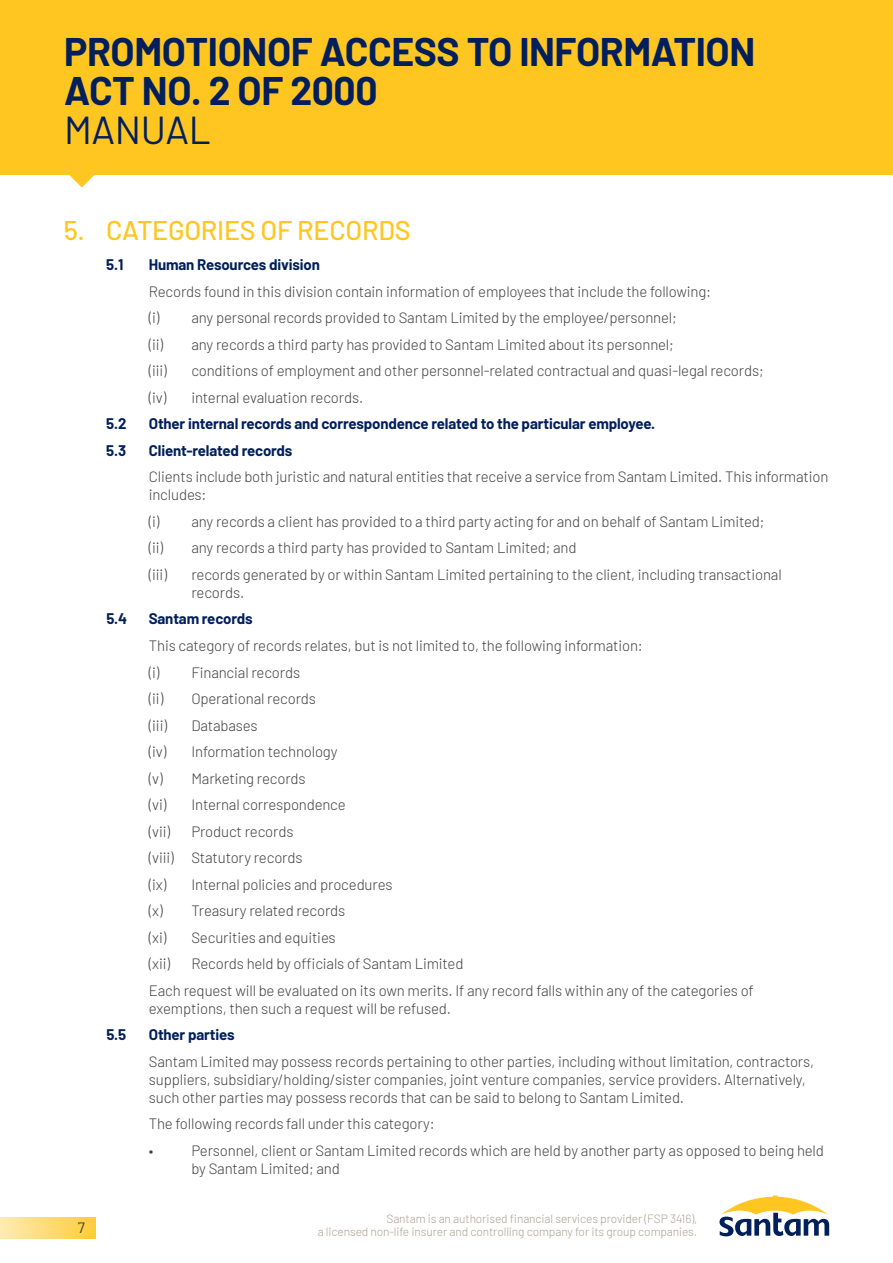
<style>
.page{position:relative;width:893px;height:1263px;background:#fff}
.page>*{position:absolute;margin:0;border:0;box-sizing:border-box;transform-origin:0 0}
.t1{font:700 39px/39px "Barlow";letter-spacing:-.01em;color:#001f5b}
.t2{font:39px "Barlow";letter-spacing:-.01em;color:#001f5b}
.t3{font:500 27px "Barlow";letter-spacing:-.01em;color:#ffc621}
.t4{font:300 15px/26.5px "Barlow";letter-spacing:-.01em;color:#414042}
.t5{font:700 15px "Barlow";letter-spacing:-.01em;color:#001f5b}
.t6{font:15px "Barlow";color:#414042}
.t7{font:300 12px "Barlow";letter-spacing:-.01em;color:#aba194}
</style>
<div class="page">
<div style="left:0;top:0;width:893px;height:175px;background:#ffc621"></div>
<svg style="left:69px;top:175px;width:26px;height:13px"></svg>
<svg style="left:719px;top:1195px;width:110px;height:41px"></svg>
<div style="left:0;top:1217px;width:95px;height:21px;background:linear-gradient(to right,#ffebb4,#ffcc3a)"></div>
<h1 class="t1" style="left:64px;top:29px;width:693px">PROMOTIONOF ACCESS TO INFORMATION<br>ACT NO. 2 OF 2000</h1>
<h1 class="t2" style="left:64px;top:101px;width:148px">MANUAL</h1>
<h2 class="t3" style="left:64px;top:210px;width:348px">5. CATEGORIES OF RECORDS</h2>
<p class="t5" style="left:106px;top:254px;width:19px">5.1</p>
<p class="t5" style="left:149px;top:254px;width:173px">Human Resources division</p>
<p class="t4" style="left:149px;top:277px;width:564px">Records found in this division contain information of employees that include the following: (i) any personal records provided to Santam Limited by the employee/personnel;<br>(ii) any records a third party has provided to Santam Limited about its personnel;<br>(iii)</p>
<p class="t4" style="left:149px;top:357px;width:616px;text-indent:43px">conditions of employment and other personnel-related contractual and quasi-legal records; (iv) internal evaluation records.</p>
<p class="t5" style="left:106px;top:413px;width:22px">5.2</p>
<p class="t5" style="left:149px;top:413px;width:508px">Other internal records and correspondence related to the particular employee.</p>
<p class="t5" style="left:106px;top:439px;width:21px">5.3</p>
<p class="t5" style="left:149px;top:439px;width:145px">Client-related records</p>
<p class="t4" style="left:149px;top:467px;width:681px;line-height:18px">Clients include both juristic and natural entities that receive a service from Santam Limited. This information includes:</p>
<p class="t4" style="left:149px;top:507px;width:617px">(i) any records a client has provided to a third party acting for and on behalf of Santam Limited; (ii) any records a third party has provided to Santam Limited; and<br>(iii)</p>
<p class="t4" style="left:191px;top:564px;width:592px;line-height:18px">records generated by or within Santam Limited pertaining to the client, including transactional records.</p>
<p class="t5" style="left:106px;top:608px;width:22px">5.4</p>
<p class="t5" style="left:149px;top:608px;width:105px">Santam records</p>
<p class="t4" style="left:149px;top:631px;width:496px">This category of records relates, but is not limited to, the following information: (i) Financial records<br>(ii) Operational records<br>(iii)</p>
<p class="t4" style="left:149px;top:711px;width:198px;text-indent:43px">Databases<br>(iv) Information technology (v) Marketing records<br>(vi) Internal correspondence (vii)</p>
<p class="t4" style="left:149px;top:817px;width:245px;text-indent:43px">Product records<br>(viii) Statutory records<br>(ix) Internal policies and procedures (x) Treasury related records<br>(xi) Securities and equities<br>(xii)</p>
<p class="t4" style="left:149px;top:949px;width:606px;text-indent:43px">Records held by officials of Santam Limited<br>Each request will be evaluated on its own merits. If any record falls within any of the categories of</p>
<p class="t4" style="left:149px;top:994px;width:304px">exemptions, then such a request will be refused.</p>
<p class="t5" style="left:106px;top:1023px;width:21px">5.5</p>
<p class="t5" style="left:149px;top:1023px;width:87px">Other parties</p>
<p class="t4" style="left:149px;top:1051px;width:667px;line-height:18px">Santam Limited may possess records pertaining to other parties, including without limitation, contractors, suppliers, subsidiary/holding/sister companies, joint venture companies, service providers. Alternatively, such other parties may possess records that can be said to belong to Santam Limited.</p>
<p class="t4" style="left:149px;top:1109px;width:287px">The following records fall under this category: •</p>
<p class="t4" style="left:191px;top:1140px;width:634px;line-height:18px">Personnel, client or Santam Limited records which are held by another party as opposed to being held by Santam Limited; and</p>
<p class="t7" style="left:386px;top:1210px;width:312px">Santam is an authorised financial services provider (FSP 3416),</p>
<p class="t6" style="left:78px;top:1217px;width:9px">7</p>
<p class="t7" style="left:318px;top:1223px;width:381px">a licensed non-life insurer and controlling company for its group companies.</p>
</div>
